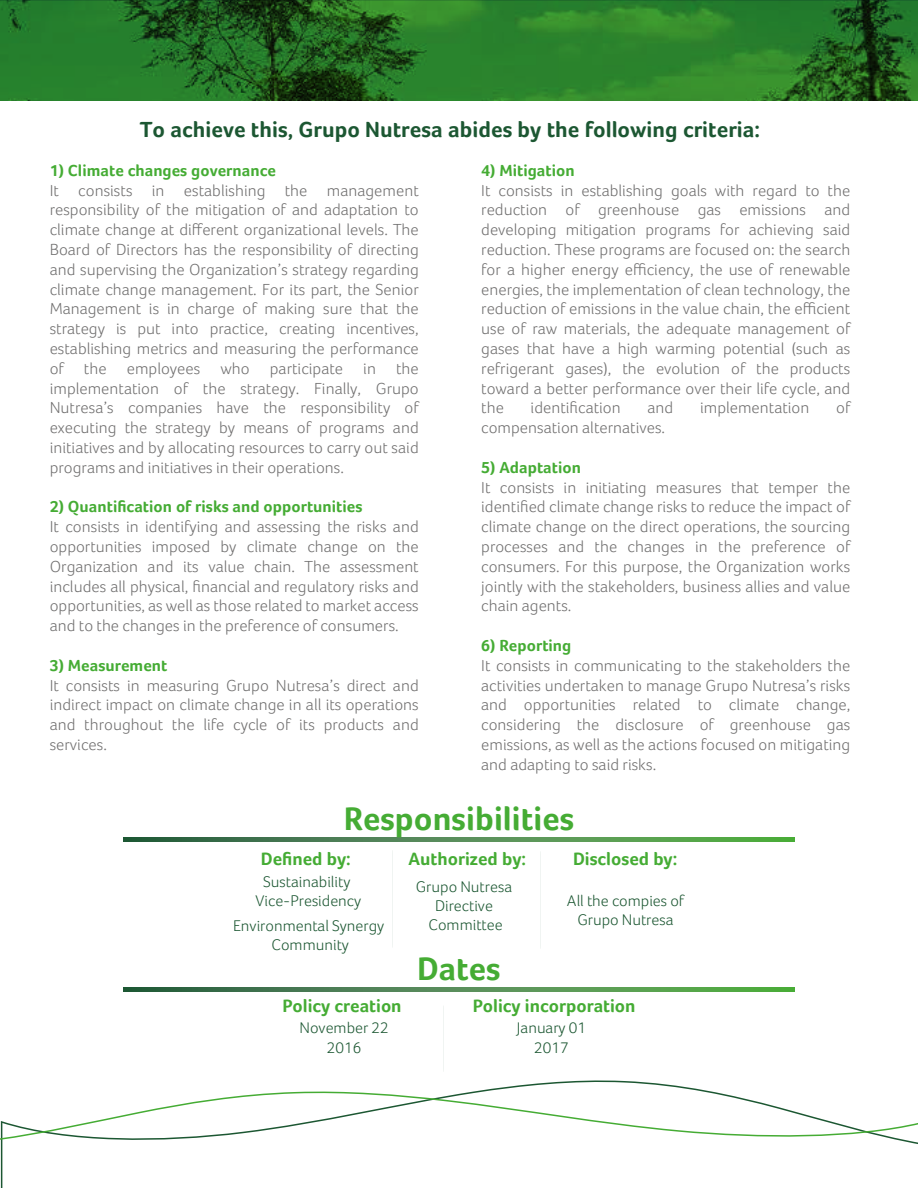
<style>
.page{position:relative;width:918px;height:1188px;background:#fff}
.page>*{position:absolute;margin:0;border:0;box-sizing:border-box;transform-origin:0 0}
.t1{font:700 33.6px "Foco";color:#45ac34}
.t2{font:700 22.5px "Foco";color:#1c5732}
.t3{font:700 18.45px "Foco";color:#45ac34}
.t4{font:300 16.5px/19.8px "Foco";color:#706f6f;text-align:justify}
.t5{font:700 16.5px "Foco";color:#45ac34}
.t6{font:300 15.9px/19.2px "Foco";color:#1c5732;text-align:center}
</style>
<div class="page">
<svg style="left:477px;top:1080px;width:231px;height:11px"></svg>
<svg style="left:0;top:1091px;width:918px;height:96px"></svg>
<svg style="left:123px;top:838px;width:671px;height:4px"></svg>
<img style="left:0;top:0;width:918px;height:100px">
<svg style="left:123px;top:988px;width:671px;height:4px"></svg>
<svg style="left:443px;top:1006px;width:1px;height:65px"></svg>
<svg style="left:540px;top:852px;width:1px;height:96px"></svg>
<hr style="left:0;top:1187px;width:918px;height:1px;background:#616160">
<h2 class="t2" style="left:140px;top:116px;width:622px">To achieve this, Grupo Nutresa abides by the following criteria:</h2>
<p class="t5" style="left:50px;top:161px;width:228px">1) Climate changes governance</p>
<p class="t4" style="left:50px;top:180px;width:371px">It consists in establishing the management responsibility of the mitigation of and adaptation to climate change at different organizational levels. The Board of Directors has the responsibility of directing and supervising the Organization’s strategy regarding climate change management. For its part, the Senior Management is in charge of making sure that the strategy is put into practice, creating incentives, establishing metrics and measuring the performance of the employees who participate in the implementation of the strategy. Finally, Grupo Nutresa’s companies have the responsibility of executing the strategy by means of programs and initiatives and by allocating resources to carry out said programs and initiatives in their operations.</p>
<p class="t5" style="left:50px;top:497px;width:314px">2) Quantification of risks and opportunities</p>
<p class="t4" style="left:50px;top:517px;width:371px">It consists in identifying and assessing the risks and opportunities imposed by climate change on the Organization and its value chain. The assessment includes all physical, financial and regulatory risks and opportunities, as well as those related to market access and to the changes in the preference of consumers.</p>
<p class="t5" style="left:50px;top:656px;width:119px">3) Measurement</p>
<p class="t4" style="left:50px;top:675px;width:371px">It consists in measuring Grupo Nutresa’s direct and indirect impact on climate change in all its operations and throughout the life cycle of its products and services.</p>
<p class="t5" style="left:481px;top:161px;width:95px">4) Mitigation</p>
<p class="t4" style="left:481px;top:180px;width:371px">It consists in establishing goals with regard to the reduction of greenhouse gas emissions and developing mitigation programs for achieving said reduction. These programs are focused on: the search for a higher energy efficiency, the use of renewable energies, the implementation of clean technology, the reduction of emissions in the value chain, the efficient use of raw materials, the adequate management of gases that have a high warming potential (such as refrigerant gases), the evolution of the products toward a better performance over their life cycle, and the</p>
<p class="t4" style="left:531px;top:398px;width:92px">identification</p>
<p class="t4" style="left:647px;top:398px;width:27px">and</p>
<p class="t4" style="left:700px;top:398px;width:111px">implementation</p>
<p class="t4" style="left:836px;top:398px;width:16px">of</p>
<p class="t4" style="left:481px;top:418px;width:185px">compensation alternatives.</p>
<p class="t5" style="left:481px;top:458px;width:101px">5) Adaptation</p>
<p class="t4" style="left:481px;top:477px;width:371px">It consists in initiating measures that temper the identified climate change risks to reduce the impact of climate change on the direct operations, the sourcing processes and the changes in the preference of consumers. For this purpose, the Organization works jointly with the stakeholders, business allies and value chain agents.</p>
<p class="t5" style="left:481px;top:636px;width:92px">6) Reporting</p>
<p class="t4" style="left:481px;top:655px;width:371px">It consists in communicating to the stakeholders the activities undertaken to manage Grupo Nutresa’s risks and opportunities related to climate change, considering the disclosure of greenhouse gas emissions, as well as the actions focused on mitigating and adapting to said risks.</p>
<h1 class="t1" style="left:344px;top:798px;width:232px">Responsibilities</h1>
<p class="t3" style="left:261px;top:848px;width:91px">Defined by:</p>
<p class="t3" style="left:409px;top:848px;width:119px">Authorized by:</p>
<p class="t3" style="left:573px;top:848px;width:106px">Disclosed by:</p>
<p class="t6" style="left:256px;top:872px;width:107px">Sustainability<br>Vice-Presidency</p>
<p class="t6" style="left:416px;top:877px;width:98px">Grupo Nutresa<br>Directive<br>Committee</p>
<p class="t6" style="left:233px;top:916px;width:153px">Environmental Synergy<br>Community</p>
<h1 class="t1" style="left:417px;top:948px;width:85px">Dates</h1>
<p class="t6" style="left:567px;top:891px;width:119px">All the compies of<br>Grupo Nutresa</p>
<p class="t3" style="left:282px;top:995px;width:121px">Policy creation</p>
<p class="t3" style="left:473px;top:995px;width:164px">Policy incorporation</p>
<p class="t6" style="left:300px;top:1018px;width:91px">November 22<br>2016</p>
<p class="t6" style="left:517px;top:1018px;width:71px">January 01<br>2017</p>
</div>
